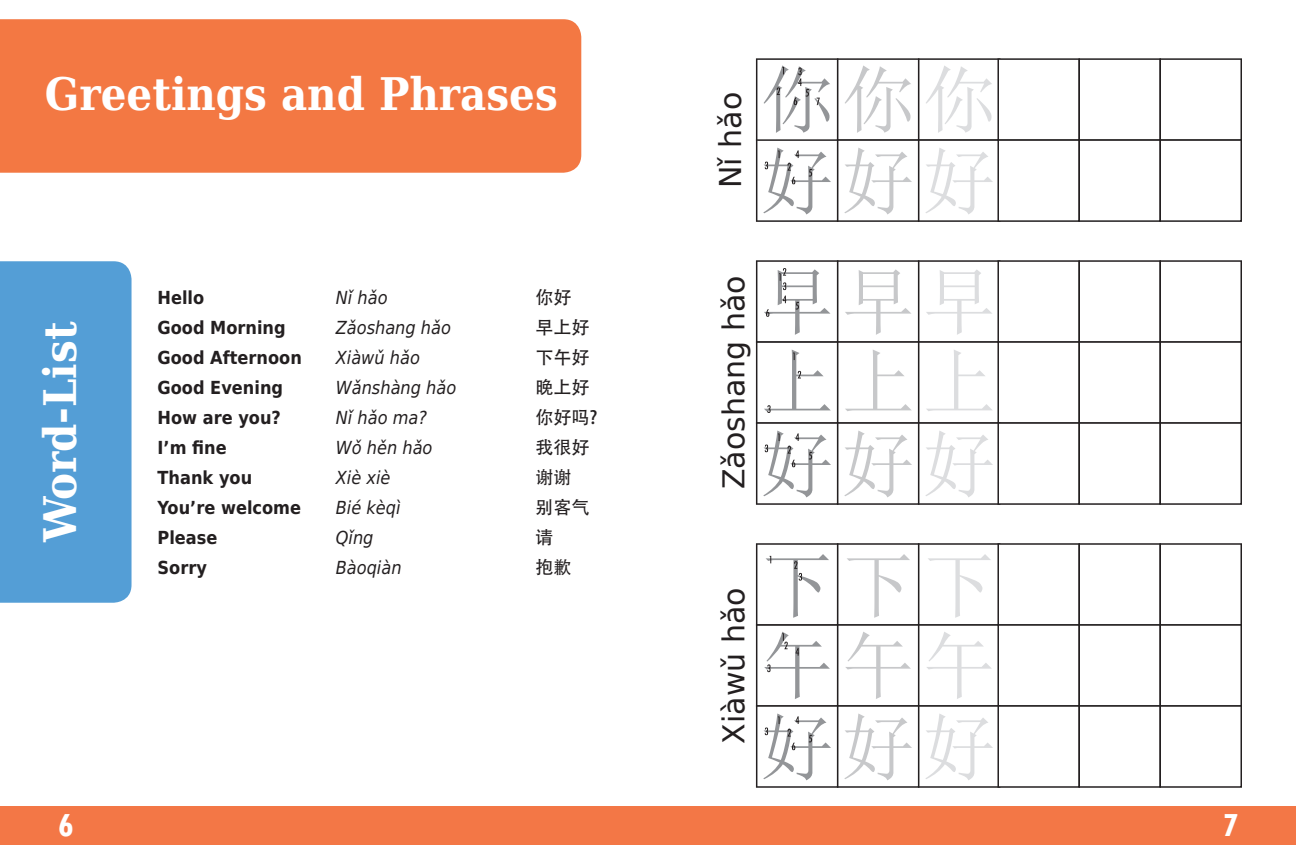
<style>
.page{position:relative;width:1296px;height:864px;background:#fff}
.page>*{position:absolute;margin:0;border:0;box-sizing:border-box;transform-origin:0 0}
.t1{font:700 45px "DejaVu Serif Condensed";color:#fff}
.t2{font:700 condensed 36px "Tw Cen";color:#fff}
.t3{font:30px "DejaVu Sans";color:#231f20}
.t4{font:700 18px "DejaVu Sans Condensed";color:#231f20}
.t5{font:italic 18px "DejaVu Sans Condensed";color:#231f20}
.t6{font:18px "Adobe Heiti Std";color:#231f20}
</style>
<div class="page">
<div style="left:0;top:806px;width:1296px;height:39px;background:#f37746"></div>
<svg style="left:756px;top:58px;width:486px;height:164px"></svg>
<svg style="left:756px;top:260px;width:486px;height:245px"></svg>
<svg style="left:756px;top:543px;width:486px;height:245px"></svg>
<div style="left:0;top:19px;width:581px;height:154px;background:#f37843"></div>
<div style="left:0;top:261px;width:132px;height:342px;background:#549ed6"></div>
<p class="t1" style="left:45px;top:58px;width:514px">Greetings and Phrases</p>
<p class="t1" style="left:25px;top:542px;width:222px;rotate:-90deg">Word-List</p>
<p class="t4" style="left:158px;top:283px;width:48px">Hello</p>
<p class="t5" style="left:336px;top:285px;width:53px">Nǐ hǎo</p>
<p class="t6" style="left:536px;top:287px;width:37px">你好</p>
<p class="t4" style="left:158px;top:313px;width:130px">Good Morning</p>
<p class="t5" style="left:336px;top:315px;width:117px">Zǎoshang hǎo</p>
<p class="t6" style="left:536px;top:317px;width:55px">早上好</p>
<p class="t4" style="left:158px;top:343px;width:146px">Good Afternoon</p>
<p class="t5" style="left:336px;top:345px;width:86px">Xiàwǔ hǎo</p>
<p class="t6" style="left:536px;top:347px;width:55px">下午好</p>
<p class="t4" style="left:158px;top:373px;width:127px">Good Evening</p>
<p class="t5" style="left:336px;top:375px;width:122px">Wǎnshàng hǎo</p>
<p class="t6" style="left:536px;top:377px;width:55px">晚上好</p>
<p class="t4" style="left:158px;top:403px;width:125px">How are you?</p>
<p class="t5" style="left:336px;top:405px;width:93px">Nǐ hǎo ma?</p>
<p class="t6" style="left:536px;top:407px;width:64px">你好吗?</p>
<p class="t4" style="left:158px;top:433px;width:71px">I’m fine</p>
<p class="t5" style="left:336px;top:435px;width:98px">Wǒ hěn hǎo</p>
<p class="t6" style="left:536px;top:437px;width:55px">我很好</p>
<p class="t4" style="left:158px;top:463px;width:96px">Thank you</p>
<p class="t5" style="left:336px;top:465px;width:56px">Xiè xiè</p>
<p class="t6" style="left:536px;top:467px;width:37px">谢谢</p>
<p class="t4" style="left:158px;top:493px;width:145px">You’re welcome</p>
<p class="t5" style="left:336px;top:495px;width:66px">Bié kèqì</p>
<p class="t6" style="left:536px;top:497px;width:55px">别客气</p>
<p class="t4" style="left:158px;top:523px;width:61px">Please</p>
<p class="t5" style="left:336px;top:525px;width:39px">Qǐng</p>
<p class="t6" style="left:536px;top:527px;width:19px">请</p>
<p class="t4" style="left:158px;top:553px;width:51px">Sorry</p>
<p class="t5" style="left:336px;top:555px;width:67px">Bàoqiàn</p>
<p class="t6" style="left:536px;top:557px;width:37px">抱歉</p>
<p class="t3" style="left:704px;top:188px;width:98px;rotate:-90deg">Nǐ hǎo</p>
<p class="t3" style="left:708px;top:489px;width:215px;rotate:-90deg">Zǎoshang hǎo</p>
<p class="t3" style="left:708px;top:744px;width:158px;rotate:-90deg">Xiàwǔ hǎo</p>
<p class="t2" style="left:58px;top:803px;width:17px">6</p>
<p class="t2" style="left:1222px;top:803px;width:17px">7</p>
</div>
